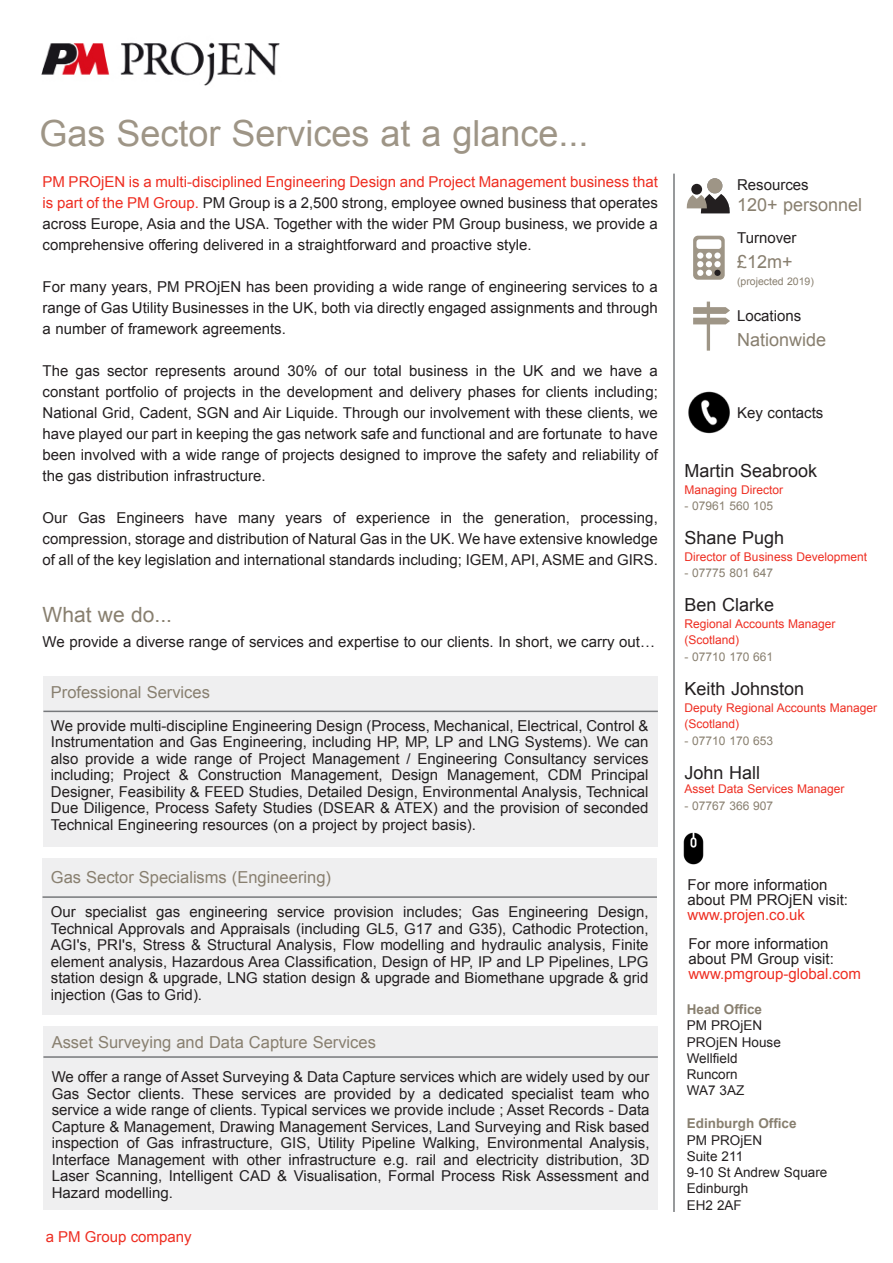
<style>
.page{position:relative;width:893px;height:1263px;background:#fff}
.page>*{position:absolute;margin:0;border:0;box-sizing:border-box;transform-origin:0 0}
.t1{font:36px "Arial";color:#9e9586}
.t2{font:21px "Arial";color:#887f6f}
.t3{font:18px "Arial";color:#231f20}
.t4{font:18px "Arial";color:#887f6f}
.t5{font:16.5px "Arial";color:#887f6f}
.t6{font:15px/16.5px "Arial";color:#231f20;text-align:justify}
.t7{font:15px "Arial";color:#ee2e22}
.t8{font:13.5px "Arial";color:#231f20}
.t9{font:700 13.5px "Arial";color:#887f6f}
.t10{font:12px/16.5px "Arial";color:#ee2e22}
.t11{font:12px "Arial";color:#887f6f}
.t12{font:10.5px "Arial";color:#887f6f}
.s1{color:#ee2e22}
</style>
<div class="page">
<div style="left:43px;top:676px;width:615px;height:171px;background:#efeff0"></div>
<div style="left:43px;top:858px;width:614px;height:157px;background:#efeff0"></div>
<div style="left:43px;top:1026px;width:615px;height:184px;background:#efeff0"></div>
<hr style="left:43px;top:711px;width:615px;height:1px;background:#76787b">
<hr style="left:43px;top:896px;width:614px;height:2px;background:#76787b">
<hr style="left:43px;top:1056px;width:615px;height:2px;background:#76787b">
<hr style="left:673px;top:174px;width:2px;height:1038px;background:#76787b">
<div style="left:707px;top:178px;width:15px;height:15px;background:#9e9586;border-radius:50%"></div>
<div style="left:691px;top:184px;width:11px;height:11px;background:#231f20;border-radius:50%"></div>
<svg style="left:686px;top:194px;width:44px;height:19px"></svg>
<div style="left:693px;top:236px;width:32px;height:44px;background:#9e9586;border-radius:5px"></div>
<div style="left:697px;top:252px;width:6px;height:7px;background:#fff;border-radius:50%"></div>
<div style="left:706px;top:252px;width:6px;height:7px;background:#fff;border-radius:50%"></div>
<svg style="left:714px;top:252px;width:7px;height:7px"></svg>
<div style="left:714px;top:261px;width:7px;height:6px;background:#fff;border-radius:50%"></div>
<svg style="left:697px;top:261px;width:15px;height:15px"></svg>
<div style="left:714px;top:270px;width:7px;height:6px;background:#231f20;border-radius:50%"></div>
<div style="left:696px;top:239px;width:25px;height:10px;background:#fff;border-radius:3px"></div>
<svg style="left:693px;top:302px;width:37px;height:49px"></svg>
<img style="left:688px;top:391px;width:42px;height:43px">
<img style="left:674px;top:832px;width:30px;height:32px">
<img style="left:41px;top:42px;width:239px;height:44px">
<p class="t1" style="left:39px;top:110px;width:551px">Gas Sector Services at a glance...</p>
<p class="t6" style="left:43px;top:171px;width:617px;line-height:21px"><span class="s1">PM PROjEN is a multi-disciplined Engineering Design and Project Management business that is part of the PM Group.</span> PM Group is a 2,500 strong, employee owned business that operates across Europe, Asia and the USA. Together with the wider PM Group business, we provide a comprehensive offering delivered in a straightforward and proactive style.</p>
<p class="t6" style="left:43px;top:276px;width:617px;line-height:21px">For many years, PM PROjEN has been providing a wide range of engineering services to a range of Gas Utility Businesses in the UK, both via directly engaged assignments and through a number of framework agreements.</p>
<p class="t6" style="left:43px;top:360px;width:617px;line-height:21px">The gas sector represents around 30% of our total business in the UK and we have a constant portfolio of projects in the development and delivery phases for clients including; National Grid, Cadent, SGN and Air Liquide. Through our involvement with these clients, we have played our part in keeping the gas network safe and functional and are fortunate to have been involved with a wide range of projects designed to improve the safety and reliability of the gas distribution infrastructure.</p>
<p class="t6" style="left:43px;top:507px;width:617px;line-height:21px">Our Gas Engineers have many years of experience in the generation, processing, compression, storage and distribution of Natural Gas in the UK. We have extensive knowledge of all of the key legislation and international standards including; IGEM, API, ASME and GIRS.</p>
<p class="t2" style="left:43px;top:601px;width:131px">What we do...</p>
<p class="t6" style="left:43px;top:634px;width:614px">We provide a diverse range of services and expertise to our clients. In short, we carry out…</p>
<p class="t5" style="left:51px;top:681px;width:161px">Professional Services</p>
<p class="t6" style="left:51px;top:717px;width:599px">We provide multi-discipline Engineering Design (Process, Mechanical, Electrical, Control &amp; Instrumentation and Gas Engineering, including HP, MP, LP and LNG Systems). We can also provide a wide range of Project Management / Engineering Consultancy services including; Project &amp; Construction Management, Design Management, CDM Principal Designer, Feasibility &amp; FEED Studies, Detailed Design, Environmental Analysis, Technical Due Diligence, Process Safety Studies (DSEAR &amp; ATEX) and the provision of seconded Technical Engineering resources (on a project by project basis).</p>
<p class="t5" style="left:51px;top:866px;width:282px">Gas Sector Specialisms (Engineering)</p>
<p class="t6" style="left:51px;top:904px;width:599px">Our specialist gas engineering service provision includes; Gas Engineering Design, Technical Approvals and Appraisals (including GL5, G17 and G35), Cathodic Protection, AGI's, PRI's, Stress &amp; Structural Analysis, Flow modelling and hydraulic analysis, Finite element analysis, Hazardous Area Classification, Design of HP, IP and LP Pipelines, LPG station design &amp; upgrade, LNG station design &amp; upgrade and Biomethane upgrade &amp; grid injection (Gas to Grid).</p>
<p class="t5" style="left:52px;top:1031px;width:326px">Asset Surveying and Data Capture Services</p>
<p class="t6" style="left:52px;top:1069px;width:599px">We offer a range of Asset Surveying &amp; Data Capture services which are widely used by our Gas Sector clients. These services are provided by a dedicated specialist team who service a wide range of clients. Typical services we provide include ; Asset Records - Data Capture &amp; Management, Drawing Management Services, Land Surveying and Risk based inspection of Gas infrastructure, GIS, Utility Pipeline Walking, Environmental Analysis, Interface Management with other infrastructure e.g. rail and electricity distribution, 3D Laser Scanning, Intelligent CAD &amp; Visualisation, Formal Process Risk Assessment and Hazard modelling.</p>
<p class="t7" style="left:46px;top:1227px;width:147px">a PM Group company</p>
<p class="t6" style="left:737px;top:176px;width:73px">Resources</p>
<p class="t4" style="left:737px;top:193px;width:127px">120+ personnel</p>
<p class="t6" style="left:737px;top:229px;width:61px">Turnover</p>
<p class="t4" style="left:737px;top:250px;width:57px">£12m+</p>
<p class="t12" style="left:737px;top:274px;width:78px">(projected 2019)</p>
<p class="t6" style="left:737px;top:307px;width:66px">Locations</p>
<p class="t4" style="left:737px;top:328px;width:91px">Nationwide</p>
<p class="t6" style="left:737px;top:404px;width:88px">Key contacts</p>
<p class="t3" style="left:685px;top:459px;width:134px">Martin Seabrook</p>
<p class="t10" style="left:685px;top:481px;width:100px">Managing Director</p>
<p class="t11" style="left:685px;top:498px;width:90px">- 07961 560 105</p>
<p class="t3" style="left:685px;top:526px;width:101px">Shane Pugh</p>
<p class="t10" style="left:685px;top:548px;width:184px">Director of Business Development</p>
<p class="t11" style="left:685px;top:565px;width:90px">- 07775 801 647</p>
<p class="t3" style="left:685px;top:593px;width:91px">Ben Clarke</p>
<p class="t10" style="left:685px;top:616px;width:152px">Regional Accounts Manager (Scotland)</p>
<p class="t11" style="left:685px;top:649px;width:90px">- 07710 170 661</p>
<p class="t3" style="left:685px;top:677px;width:121px">Keith Johnston</p>
<p class="t10" style="left:685px;top:699px;width:194px">Deputy Regional Accounts Manager (Scotland)</p>
<p class="t11" style="left:685px;top:733px;width:90px">- 07710 170 653</p>
<p class="t3" style="left:685px;top:761px;width:77px">John Hall</p>
<p class="t10" style="left:685px;top:781px;width:161px">Asset Data Services Manager</p>
<p class="t11" style="left:685px;top:798px;width:90px">- 07767 366 907</p>
<p class="t6" style="left:687px;top:877px;width:162px;line-height:15px">For more information about PM PROjEN visit:</p>
<p class="t7" style="left:687px;top:905px;width:119px">www.projen.co.uk</p>
<p class="t6" style="left:688px;top:936px;width:147px;line-height:15px">For more information about PM Group visit:</p>
<p class="t7" style="left:688px;top:964px;width:174px">www.pmgroup-global.com</p>
<p class="t9" style="left:687px;top:1000px;width:77px">Head Office</p>
<p class="t8" style="left:687px;top:1017px;width:77px">PM PROjEN</p>
<p class="t8" style="left:687px;top:1033px;width:96px">PROjEN House</p>
<p class="t8" style="left:687px;top:1049px;width:52px">Wellfield</p>
<p class="t8" style="left:687px;top:1065px;width:53px">Runcorn</p>
<p class="t8" style="left:687px;top:1082px;width:59px">WA7 3AZ</p>
<p class="t9" style="left:687px;top:1115px;width:111px">Edinburgh Office</p>
<p class="t8" style="left:687px;top:1131px;width:77px">PM PROjEN</p>
<p class="t8" style="left:687px;top:1147px;width:58px">Suite 211</p>
<p class="t8" style="left:687px;top:1163px;width:142px">9-10 St Andrew Square</p>
<p class="t8" style="left:687px;top:1180px;width:63px">Edinburgh</p>
<p class="t8" style="left:687px;top:1196px;width:57px">EH2 2AF</p>
</div>
